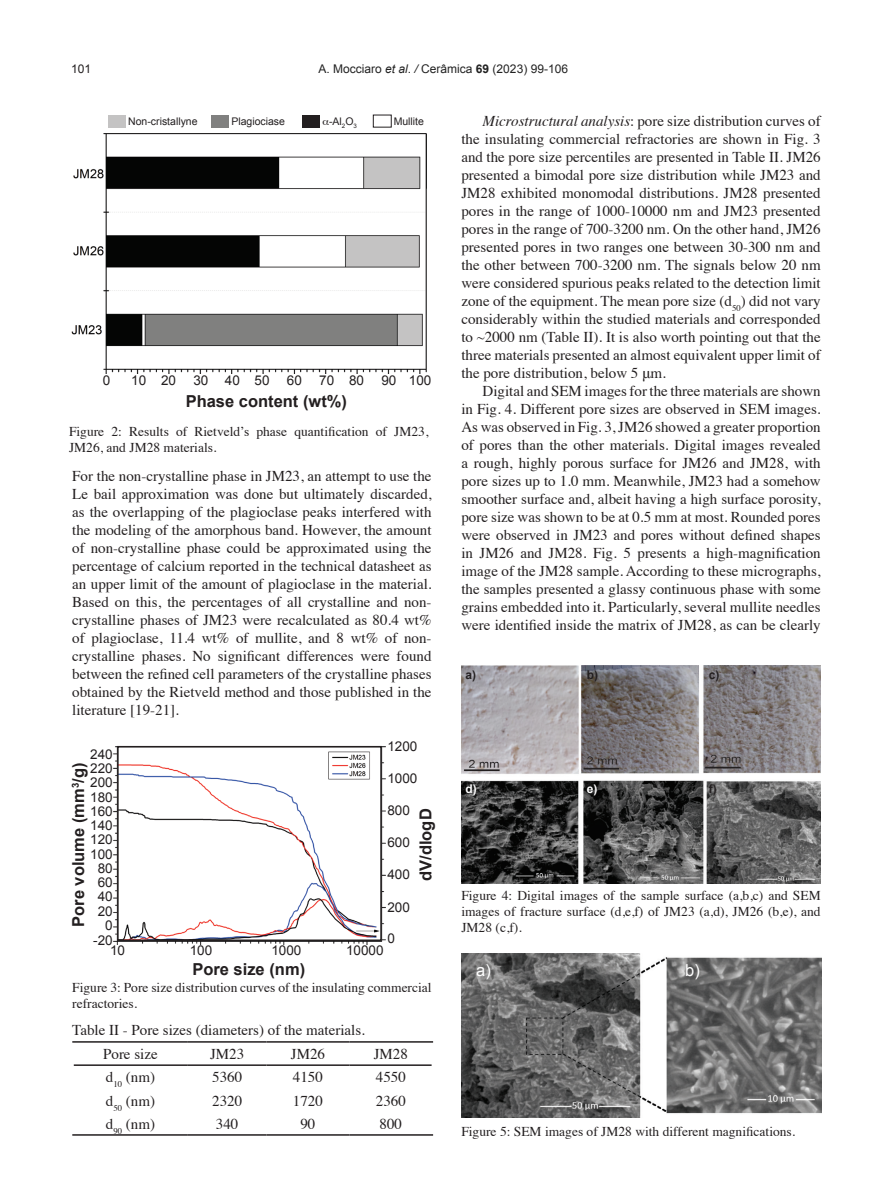
<style>
.page{position:relative;width:893px;height:1191px;background:#fff}
.page>*{position:absolute;margin:0;border:0;box-sizing:border-box;transform-origin:0 0}
.t1{font:700 16.5px "Arial";color:#231f20}
.t2{font:16.5px "Arial";color:#fff}
.t3{font:15px/18px "Times";color:#231f20;text-align:justify}
.t4{font:13.5px/16.2px "Times";color:#231f20}
.t5{font:13.5px "Arial";color:#231f20}
.t6{font:12px "Arial";color:#222}
.t7{font:700 12px "Arial";color:#231f20}
.t8{font:700 12px "Arial";color:#fff}
.t9{font:12px "Arial";color:#231f20}
.t10{font:10.5px "Arial";color:#231f20}
.t11{font:6.15px "Arial";color:#231f20}
.s1{font-style:italic}
.s2{font-weight:700}
</style>
<div class="page">
<hr style="left:72px;top:1041px;width:116px;height:1px;background:#231f20">
<hr style="left:188px;top:1041px;width:78px;height:1px;background:#231f20">
<hr style="left:266px;top:1041px;width:83px;height:1px;background:#231f20">
<hr style="left:349px;top:1041px;width:84px;height:1px;background:#231f20">
<hr style="left:74px;top:1064px;width:114px;height:2px;background:#231f20">
<hr style="left:188px;top:1064px;width:78px;height:2px;background:#231f20">
<hr style="left:266px;top:1064px;width:83px;height:2px;background:#231f20">
<hr style="left:349px;top:1064px;width:83px;height:2px;background:#231f20">
<hr style="left:72px;top:1134px;width:116px;height:1px;background:#231f20">
<hr style="left:188px;top:1134px;width:78px;height:1px;background:#231f20">
<hr style="left:266px;top:1134px;width:83px;height:1px;background:#231f20">
<hr style="left:349px;top:1134px;width:84px;height:1px;background:#231f20">
<img style="left:71px;top:124px;width:356px;height:250px">
<div style="left:108px;top:115px;width:18px;height:12px;background:#c4c3c3"></div>
<div style="left:373px;top:115px;width:18px;height:12px;background:#fff"></div>
<div style="left:211px;top:115px;width:18px;height:12px;background:#80807f"></div>
<div style="left:302px;top:115px;width:18px;height:12px;background:#231f20"></div>
<img style="left:113px;top:745px;width:272px;height:199px">
<div style="left:117px;top:746px;width:265px;height:195px;border:2px solid #231f20"></div>
<img style="left:461px;top:665px;width:359px;height:218px">
<img style="left:461px;top:953px;width:360px;height:164px">
<p class="t9" style="left:71px;top:60px;width:22px">101</p>
<p class="t6" style="left:319px;top:60px;width:251px">A. Mocciaro <span class="s1">et al</span>. <span class="s1">/</span> Cerâmica <span class="s2">69</span> (2023) 99-106</p>
<p class="t11" style="left:342px;top:122px;width:16px">2<sup>O</sup>3</p>
<p class="t10" style="left:128px;top:114px;width:71px">Non-cristallyne</p>
<p class="t10" style="left:231px;top:114px;width:55px">Plagiociase</p>
<p class="t10" style="left:329px;top:114px;width:14px">-Al</p>
<p class="t10" style="left:394px;top:114px;width:32px">Mullite</p>
<p class="t5" style="left:103px;top:371px;width:9px">0</p>
<p class="t5" style="left:131px;top:371px;width:17px">10</p>
<p class="t5" style="left:161px;top:371px;width:17px">20</p>
<p class="t5" style="left:193px;top:371px;width:17px">30</p>
<p class="t5" style="left:225px;top:371px;width:17px">40</p>
<p class="t5" style="left:255px;top:371px;width:17px">50</p>
<p class="t5" style="left:287px;top:371px;width:17px">60</p>
<p class="t5" style="left:319px;top:371px;width:17px">70</p>
<p class="t5" style="left:349px;top:371px;width:17px">80</p>
<p class="t5" style="left:381px;top:371px;width:17px">90</p>
<p class="t5" style="left:409px;top:371px;width:24px">100</p>
<p class="t1" style="left:186px;top:390px;width:163px">Phase content (wt%)</p>
<p class="t4" style="left:69px;top:422px;width:361px">Figure 2: Results of Rietveld’s phase quantification of JM23,<br>JM26, and JM28 materials.</p>
<p class="t3" style="left:72px;top:466px;width:361px">For the non-crystalline phase in JM23, an attempt to use the Le bail approximation was done but ultimately discarded, as the overlapping of the plagioclase peaks interfered with the modeling of the amorphous band. However, the amount of non-crystalline phase could be approximated using the percentage of calcium reported in the technical datasheet as an upper limit of the amount of plagioclase in the material.<br>Based on this, the percentages of all crystalline and non&shy;crystalline phases of JM23 were recalculated as 80.4 wt% of plagioclase, 11.4 wt% of mullite, and 8 wt% of non&shy;crystalline phases. No significant differences were found between the refined cell parameters of the crystalline phases obtained by the Rietveld method and those published in the literature [19-21].</p>
<p class="t5" style="left:90px;top:745px;width:24px">240</p>
<p class="t5" style="left:387px;top:737px;width:32px">1200</p>
<p class="t1" style="left:68px;top:926px;width:165px;rotate:-90deg">Pore volume (mm<sup>3</sup>/g)</p>
<p class="t5" style="left:90px;top:760px;width:24px">220</p>
<p class="t5" style="left:387px;top:769px;width:32px">1000</p>
<p class="t5" style="left:90px;top:774px;width:24px">200</p>
<p class="t5" style="left:90px;top:788px;width:24px">180</p>
<p class="t5" style="left:387px;top:801px;width:24px">800</p>
<p class="t5" style="left:90px;top:802px;width:24px">160</p>
<p class="t1" style="left:415px;top:881px;width:74px;rotate:-90deg">dV/dlogD</p>
<p class="t5" style="left:90px;top:816px;width:24px">140</p>
<p class="t5" style="left:90px;top:831px;width:24px">120</p>
<p class="t5" style="left:387px;top:833px;width:24px">600</p>
<p class="t5" style="left:90px;top:845px;width:24px">100</p>
<p class="t5" style="left:98px;top:859px;width:17px">80</p>
<p class="t5" style="left:387px;top:866px;width:24px">400</p>
<p class="t5" style="left:98px;top:873px;width:17px">60</p>
<p class="t5" style="left:98px;top:887px;width:17px">40</p>
<p class="t5" style="left:105px;top:916px;width:9px">0</p>
<p class="t5" style="left:387px;top:898px;width:24px">200</p>
<p class="t5" style="left:387px;top:930px;width:9px">0</p>
<p class="t5" style="left:98px;top:902px;width:17px">20</p>
<p class="t5" style="left:93px;top:931px;width:21px">-20</p>
<p class="t5" style="left:110px;top:941px;width:17px">10</p>
<p class="t5" style="left:190px;top:941px;width:24px">100</p>
<p class="t1" style="left:192px;top:958px;width:114px">Pore size (nm)</p>
<p class="t5" style="left:271px;top:941px;width:32px">1000</p>
<p class="t5" style="left:346px;top:941px;width:39px">10000</p>
<p class="t4" style="left:72px;top:978px;width:361px">Figure 3: Pore size distribution curves of the insulating commercial refractories.</p>
<p class="t3" style="left:72px;top:1019px;width:294px">Table II - Pore sizes (diameters) of the materials.</p>
<p class="t3" style="left:103px;top:1043px;width:56px">Pore size</p>
<p class="t3" style="left:210px;top:1043px;width:36px">JM23</p>
<p class="t3" style="left:291px;top:1043px;width:36px">JM26</p>
<p class="t3" style="left:374px;top:1043px;width:36px">JM28</p>
<p class="t3" style="left:106px;top:1067px;width:51px">d<sub>10</sub> (nm)</p>
<p class="t3" style="left:212px;top:1067px;width:31px">5360</p>
<p class="t3" style="left:293px;top:1067px;width:31px">4150</p>
<p class="t3" style="left:376px;top:1067px;width:31px">4550</p>
<p class="t3" style="left:106px;top:1090px;width:51px">d<sub>50</sub> (nm)</p>
<p class="t3" style="left:212px;top:1090px;width:31px">2320</p>
<p class="t3" style="left:293px;top:1090px;width:31px">1720</p>
<p class="t3" style="left:376px;top:1090px;width:31px">2360</p>
<p class="t3" style="left:106px;top:1113px;width:51px">d<sub>90</sub> (nm)</p>
<p class="t3" style="left:216px;top:1113px;width:24px">340</p>
<p class="t3" style="left:300px;top:1113px;width:16px">90</p>
<p class="t3" style="left:380px;top:1113px;width:24px">800</p>
<p class="t3" style="left:461px;top:111px;width:361px;text-indent:21px"><span class="s1">Microstructural analysis</span>: pore size distribution curves of the insulating commercial refractories are shown in Fig. 3 and the pore size percentiles are presented in Table II. JM26 presented a bimodal pore size distribution while JM23 and JM28 exhibited monomodal distributions. JM28 presented pores in the range of 1000-10000 nm and JM23 presented pores in the range of 700-3200 nm. On the other hand, JM26 presented pores in two ranges one between 30-300 nm and the other between 700-3200 nm. The signals below 20 nm were considered spurious peaks related to the detection limit zone of the equipment. The mean pore size (d<sub>50</sub>) did not vary considerably within the studied materials and corresponded to ~2000 nm (Table II). It is also worth pointing out that the three materials presented an almost equivalent upper limit of the pore distribution, below 5 μm.</p>
<p class="t3" style="left:461px;top:381px;width:361px;text-indent:21px">Digital and SEM images for the three materials are shown in Fig. 4. Different pore sizes are observed in SEM images.<br>As was observed in Fig. 3, JM26 showed a greater proportion of pores than the other materials. Digital images revealed a rough, highly porous surface for JM26 and JM28, with pore sizes up to 1.0 mm. Meanwhile, JM23 had a somehow smoother surface and, albeit having a high surface porosity, pore size was shown to be at 0.5 mm at most. Rounded pores were observed in JM23 and pores without defined shapes in JM26 and JM28. Fig. 5 presents a high-magnification image of the JM28 sample. According to these micrographs, the samples presented a glassy continuous phase with some grains embedded into it. Particularly, several mullite needles were identified inside the matrix of JM28, as can be clearly</p>
<p class="t7" style="left:465px;top:666px;width:12px">a)</p>
<p class="t8" style="left:465px;top:781px;width:13px">d)</p>
<p class="t7" style="left:587px;top:666px;width:13px">b)</p>
<p class="t8" style="left:587px;top:781px;width:12px">e)</p>
<p class="t7" style="left:709px;top:666px;width:12px">c)</p>
<p class="t7" style="left:709px;top:781px;width:9px">f)</p>
<p class="t4" style="left:461px;top:886px;width:361px;text-align:justify">Figure 4: Digital images of the sample surface (a,b,c) and SEM images of fracture surface (d,e,f) of JM23 (a,d), JM26 (b,e), and JM28 (c,f).</p>
<p class="t2" style="left:476px;top:959px;width:16px">a)</p>
<p class="t2" style="left:685px;top:959px;width:16px">b)</p>
<p class="t4" style="left:461px;top:1121px;width:335px">Figure 5: SEM images of JM28 with different magnifications.</p>
</div>
